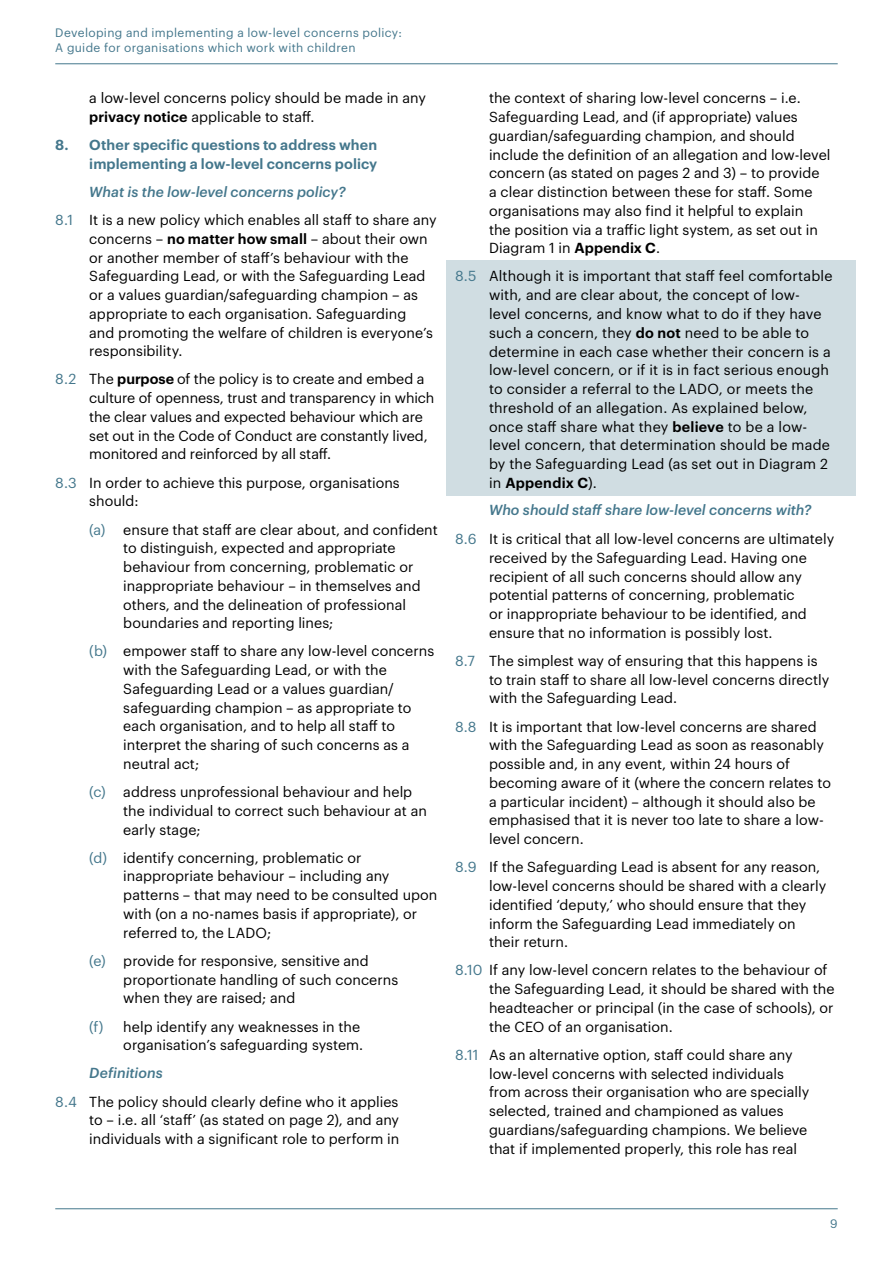
<style>
.page{position:relative;width:893px;height:1263px;background:#fff}
.page>*{position:absolute;margin:0;border:0;box-sizing:border-box;transform-origin:0 0}
.t1{font:14.25px/18.8px "Graphik";letter-spacing:.005em;color:#000}
.t2{font:600 14.25px/18.8px "Graphik";letter-spacing:.01em;color:#44778c;text-align:right}
.t3{font:12px/15px "Graphik";letter-spacing:.03em;color:#44778c}
.s1{font-weight:600}
.s2{font-weight:500;font-style:italic;color:#44778c}
.s3{color:#44778c}
</style>
<div class="page">
<div style="left:446px;top:260px;width:410px;height:236px;background:#d0dde2"></div>
<hr style="left:55px;top:63px;width:783px;height:1px;background:#44778c">
<hr style="left:55px;top:1208px;width:783px;height:1px;background:#44778c">
<p class="t3" style="left:55px;top:25px;width:348px">Developing and implementing a low-level concerns policy:<br>A guide for organisations which work with children</p>
<p class="t1" style="left:89px;top:87px;width:338px">a low-level concerns policy should be made in any <span class="s1">privacy notice</span> applicable to staff.</p>
<p class="t2" style="left:55px;top:134px;width:324px">8. Other specific questions to address when implementing a low-level concerns policy</p>
<p class="t1" style="left:55px;top:176px;width:383px;line-height:28.2px;text-indent:34px"><span class="s2">What is the low-level concerns policy?<br></span><span class="s3">8.1</span> It is a new policy which enables all staff to share any</p>
<p class="t1" style="left:89px;top:228px;width:345px">concerns – <span class="s1">no matter how small</span> – about their own or another member of staff’s behaviour with the Safeguarding Lead, or with the Safeguarding Lead or a values guardian/safeguarding champion – as appropriate to each organisation. Safeguarding and promoting the welfare of children is everyone’s responsibility.</p>
<p class="t1" style="left:89px;top:369px;width:347px;text-indent:-34px"><span class="s3">8.2</span> The <span class="s1">purpose</span> of the policy is to create and embed a culture of openness, trust and transparency in which the clear values and expected behaviour which are set out in the Code of Conduct are constantly lived, monitored and reinforced by all staff.</p>
<p class="t1" style="left:89px;top:472px;width:312px;text-indent:-34px"><span class="s3">8.3</span> In order to achieve this purpose, organisations should:</p>
<p class="t1" style="left:123px;top:519px;width:316px;text-indent:-34px"><span class="s3">(a)</span> ensure that staff are clear about, and confident to distinguish, expected and appropriate behaviour from concerning, problematic or inappropriate behaviour – in themselves and others, and the delineation of professional boundaries and reporting lines;</p>
<p class="t1" style="left:123px;top:641px;width:312px;text-indent:-34px"><span class="s3">(b)</span> empower staff to share any low-level concerns with the Safeguarding Lead, or with the Safeguarding Lead or a values guardian/ safeguarding champion – as appropriate to each organisation, and to help all staff to interpret the sharing of such concerns as a neutral act;</p>
<p class="t1" style="left:123px;top:781px;width:305px;text-indent:-34px"><span class="s3">(c)</span> address unprofessional behaviour and help the individual to correct such behaviour at an early stage;</p>
<p class="t1" style="left:123px;top:847px;width:316px;text-indent:-34px"><span class="s3">(d)</span> identify concerning, problematic or inappropriate behaviour – including any patterns – that may need to be consulted upon with (on a no-names basis if appropriate), or referred to, the LADO;</p>
<p class="t1" style="left:123px;top:950px;width:276px;text-indent:-34px"><span class="s3">(e)</span> provide for responsive, sensitive and proportionate handling of such concerns when they are raised; and</p>
<p class="t1" style="left:89px;top:1016px;width:276px;text-align:right"><span class="s3">(f)</span> help identify any weaknesses in the organisation’s safeguarding system.</p>
<p class="t1" style="left:55px;top:1058px;width:345px;line-height:28.2px;text-indent:34px"><span class="s2">Definitions<br></span><span class="s3">8.4</span> The policy should clearly define who it applies</p>
<p class="t1" style="left:89px;top:1109px;width:312px">to – i.e. all ‘staff’ (as stated on page 2), and any individuals with a significant role to perform in</p>
<p class="t1" style="left:489px;top:88px;width:343px">the context of sharing low-level concerns – i.e.<br>Safeguarding Lead, and (if appropriate) values guardian/safeguarding champion, and should include the definition of an allegation and low-level concern (as stated on pages 2 and 3) – to provide a clear distinction between these for staff. Some organisations may also find it helpful to explain<br>the position via a traffic light system, as set out in Diagram 1 in <span class="s1">Appendix C</span>.</p>
<p class="t1" style="left:489px;top:266px;width:345px;text-indent:-34px"><span class="s3">8.5</span> Although it is important that staff feel comfortable with, and are clear about, the concept of low&shy;level concerns, and know what to do if they have such a concern, they <span class="s1">do not</span> need to be able to determine in each case whether their concern is a low-level concern, or if it is in fact serious enough to consider a referral to the LADO, or meets the threshold of an allegation. As explained below, once staff share what they <span class="s1">believe</span> to be a low&shy;level concern, that determination should be made by the Safeguarding Lead (as set out in Diagram 2 in <span class="s1">Appendix C</span>).</p>
<p class="t1" style="left:455px;top:494px;width:381px;line-height:29.1px;text-indent:34px"><span class="s2">Who should staff share low-level concerns with?<br></span><span class="s3">8.6</span> It is critical that all low-level concerns are ultimately</p>
<p class="t1" style="left:489px;top:547px;width:319px">received by the Safeguarding Lead. Having one recipient of all such concerns should allow any potential patterns of concerning, problematic or inappropriate behaviour to be identified, and ensure that no information is possibly lost.</p>
<p class="t1" style="left:489px;top:650px;width:342px;text-indent:-34px"><span class="s3">8.7</span> The simplest way of ensuring that this happens is to train staff to share all low-level concerns directly with the Safeguarding Lead.</p>
<p class="t1" style="left:489px;top:716px;width:343px;text-indent:-34px"><span class="s3">8.8</span> It is important that low-level concerns are shared with the Safeguarding Lead as soon as reasonably possible and, in any event, within 24 hours of becoming aware of it (where the concern relates to a particular incident) – although it should also be emphasised that it is never too late to share a low&shy;level concern.</p>
<p class="t1" style="left:489px;top:856px;width:339px;text-indent:-34px"><span class="s3">8.9</span> If the Safeguarding Lead is absent for any reason, low-level concerns should be shared with a clearly identified ‘deputy,’ who should ensure that they inform the Safeguarding Lead immediately on their return.</p>
<p class="t1" style="left:489px;top:960px;width:347px;text-indent:-34px"><span class="s3">8.10</span> If any low-level concern relates to the behaviour of the Safeguarding Lead, it should be shared with the headteacher or principal (in the case of schools), or the CEO of an organisation.</p>
<p class="t1" style="left:489px;top:1044px;width:322px;text-indent:-34px"><span class="s3">8.11</span> As an alternative option, staff could share any low-level concerns with selected individuals from across their organisation who are specially selected, trained and championed as values guardians/safeguarding champions. We believe that if implemented properly, this role has real</p>
<p class="t3" style="left:830px;top:1215px;width:9px">9</p>
</div>
